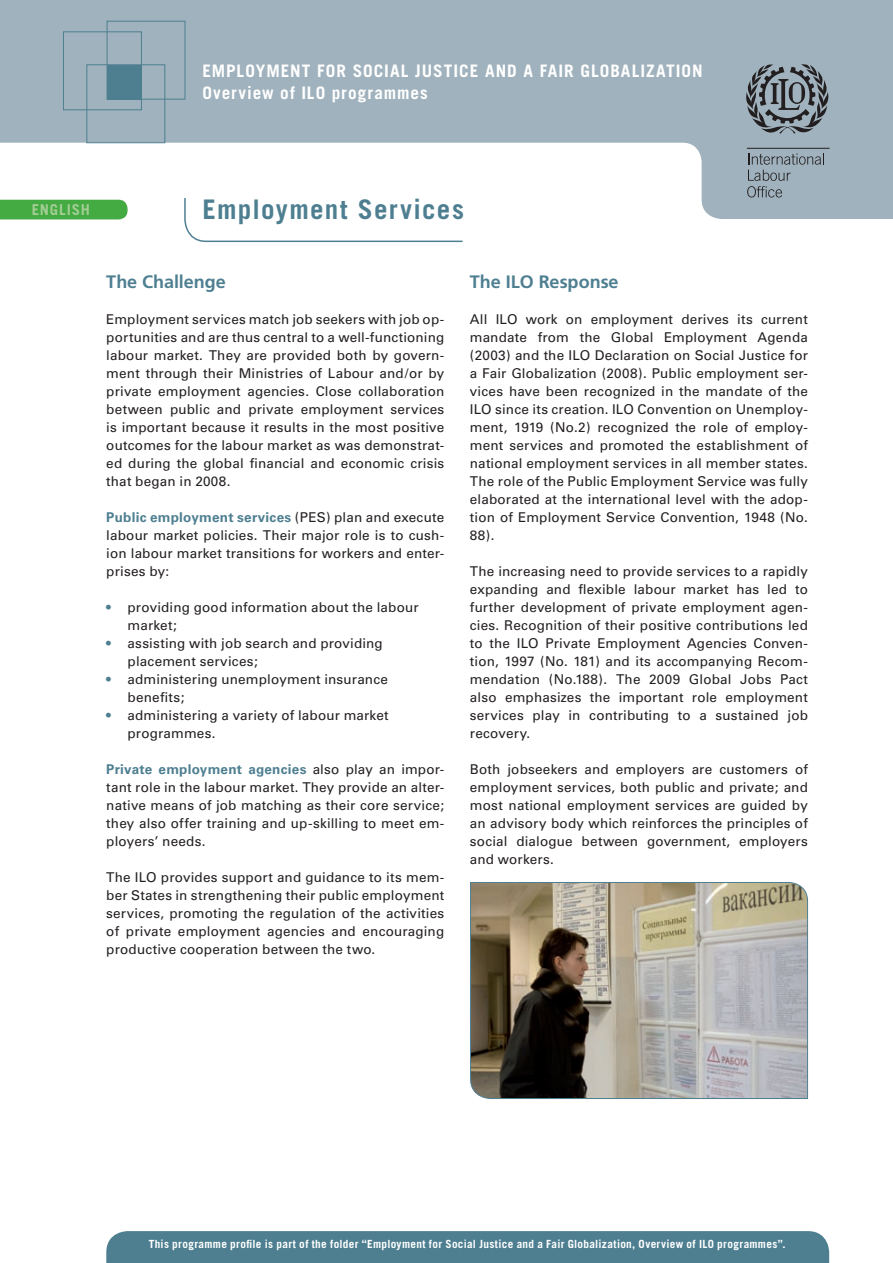
<style>
.page{position:relative;width:893px;height:1263px;background:#fff}
.page>*{position:absolute;margin:0;border:0;box-sizing:border-box;transform-origin:0 0}
.t1{font:700 27px "Trade Gothic";letter-spacing:.045em;color:#4e7f91}
.t2{font:700 18px "Frutiger";color:#4e7f91}
.t3{font:700 17.25px/22.5px "Trade Gothic";letter-spacing:.055em;color:#fff}
.t4{font:700 15px "Trade Gothic";letter-spacing:.055em;color:#a3ce95}
.t5{font:13.5px/18px "Univers";letter-spacing:.01em;color:#231f20;text-align:justify}
.t6{font:700 11.25px "Trade Gothic";letter-spacing:.03em;color:#fff}
.s1{font-weight:700;color:#4e7f91}
.s2{color:#4e7f91}
</style>
<div class="page">
<svg style="left:0;top:0;width:893px;height:219px;fill:#a0b2bd"></svg>
<hr style="left:747px;top:148px;width:82px;height:1px;background:#231f20">
<svg style="left:747px;top:153px;width:77px;height:44px;background:#90a0aa"></svg>
<svg style="left:746px;top:64px;width:83px;height:71px;background:#768189"></svg>
<div style="left:107px;top:65px;width:34px;height:34px;background:#4e7f91"></div>
<div style="left:107px;top:21px;width:78px;height:79px;border:1px solid #4e7f91"></div>
<div style="left:63px;top:31px;width:79px;height:79px;border:1px solid #4e7f91"></div>
<div style="left:86px;top:64px;width:79px;height:79px;border:1px solid #4e7f91"></div>
<div style="left:0;top:200px;width:128px;height:19px;background:#44aa42"></div>
<div style="left:106px;top:1231px;width:723px;height:32px;background:#4e7f91"></div>
<svg style="left:183px;top:197px;width:281px;height:46px"></svg>
<svg style="left:470px;top:882px;width:338px;height:217px;background:#948f84"></svg>
<p class="t3" style="left:202px;top:59px;width:502px">EMPLOYMENT FOR SOCIAL JUSTICE AND A FAIR GLOBALIZATION<br>Overview of ILO programmes</p>
<p class="t4" style="left:32px;top:200px;width:60px">ENGLISH</p>
<h1 class="t1" style="left:202px;top:193px;width:263px">Employment Services</h1>
<h2 class="t2" style="left:106px;top:271px;width:121px">The Challenge</h2>
<p class="t5" style="left:106px;top:310px;width:340px">Employment services match job seekers with job op&shy;portunities and are thus central to a well-functioning labour market. They are provided both by govern&shy;ment through their Ministries of Labour and/or by private employment agencies. Close collaboration between public and private employment services is important because it results in the most positive outcomes for the labour market as was demonstrat&shy;ed during the global financial and economic crisis that began in 2008.</p>
<p class="t5" style="left:106px;top:508px;width:340px"><span class="s1">Public employment services</span> (PES) plan and execute labour market policies. Their major role is to cush&shy;ion labour market transitions for workers and enter&shy;prises by:</p>
<p class="t5" style="left:128px;top:598px;width:293px;text-indent:-21px"><span class="s2">•</span> providing good information about the labour market;</p>
<p class="t5" style="left:128px;top:634px;width:257px;text-indent:-21px"><span class="s2">•</span> assisting with job search and providing placement services;</p>
<p class="t5" style="left:128px;top:670px;width:262px;text-indent:-21px"><span class="s2">•</span> administering unemployment insurance benefits;</p>
<p class="t5" style="left:128px;top:706px;width:263px;text-indent:-21px"><span class="s2">•</span> administering a variety of labour market programmes.</p>
<p class="t5" style="left:106px;top:760px;width:340px"><span class="s1">Private employment agencies</span> also play an impor&shy;tant role in the labour market. They provide an alter&shy;native means of job matching as their core service; they also offer training and up-skilling to meet em&shy;ployers’ needs.</p>
<p class="t5" style="left:106px;top:868px;width:340px">The ILO provides support and guidance to its mem&shy;ber States in strengthening their public employment services, promoting the regulation of the activities of private employment agencies and encouraging productive cooperation between the two.</p>
<h2 class="t2" style="left:470px;top:271px;width:150px">The ILO Response</h2>
<p class="t5" style="left:470px;top:310px;width:340px">All ILO work on employment derives its current mandate from the Global Employment Agenda (2003) and the ILO Declaration on Social Justice for a Fair Globalization (2008). Public employment ser&shy;vices have been recognized in the mandate of the ILO since its creation. ILO Convention on Unemploy&shy;ment, 1919 (No.2) recognized the role of employ&shy;ment services and promoted the establishment of national employment services in all member states.<br>The role of the Public Employment Service was fully elaborated at the international level with the adop&shy;tion of Employment Service Convention, 1948 (No.<br>88).</p>
<p class="t5" style="left:470px;top:562px;width:340px">The increasing need to provide services to a rapidly expanding and flexible labour market has led to further development of private employment agen&shy;cies. Recognition of their positive contributions led to the ILO Private Employment Agencies Conven&shy;tion, 1997 (No. 181) and its accompanying Recom&shy;mendation (No.188). The 2009 Global Jobs Pact also emphasizes the important role employment services play in contributing to a sustained job recovery.</p>
<p class="t5" style="left:470px;top:760px;width:340px">Both jobseekers and employers are customers of employment services, both public and private; and most national employment services are guided by an advisory body which reinforces the principles of social dialogue between government, employers and workers.</p>
<p class="t6" style="left:149px;top:1237px;width:639px">This programme profile is part of the folder “Employment for Social Justice and a Fair Globalization, Overview of ILO programmes”.</p>
</div>
